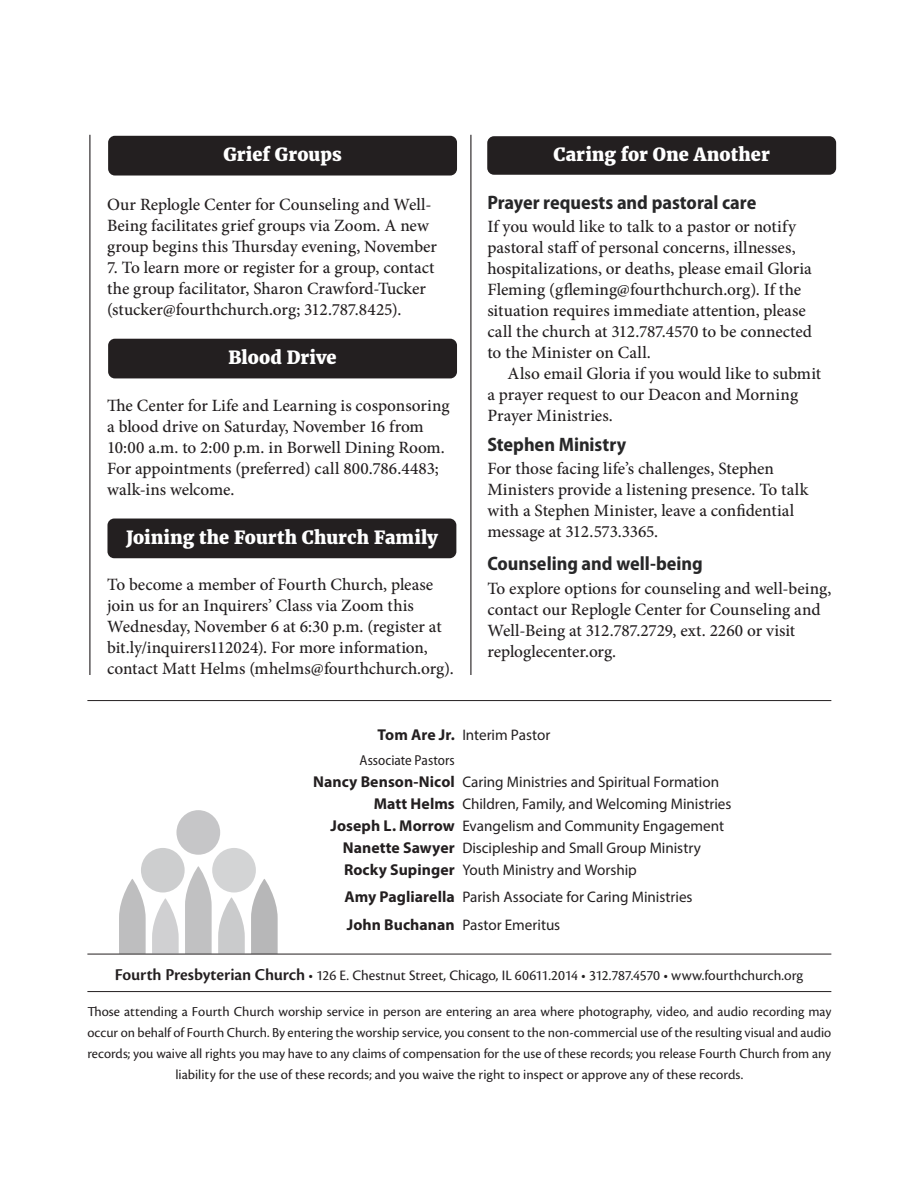
<style>
.page{position:relative;width:918px;height:1188px;background:#fff}
.page>*{position:absolute;margin:0;border:0;box-sizing:border-box;transform-origin:0 0}
.t1{font:700 semi-condensed 19.5px "Myriad Pro";color:#272728}
.t2{font:800 18px "Merriweather";letter-spacing:.005em;color:#fff}
.t3{font:500 17.25px/21px "Minion Pro";letter-spacing:-.005em;color:#231f20}
.t4{font:15.3px "Myriad Pro";letter-spacing:-.005em;color:#231f20}
.t5{font:15px "Cronos Pro";letter-spacing:-.005em;color:#231f20}
.t6{font:semi-condensed 14.4px "Myriad Pro";color:#231f20}
.t7{font:14.25px/21px "Cronos Pro";color:#231f20;text-align:center}
.s1{font-weight:700;font-size:15.75px}
.s2{font-weight:600;font-size:17.25px}
</style>
<div class="page">
<hr style="left:87px;top:954px;width:744px;height:1px;background:#231f20">
<div style="left:141px;top:848px;width:44px;height:45px;background:#cdcecf;border-radius:50%"></div>
<div style="left:212px;top:848px;width:44px;height:45px;background:#d3d4d5;border-radius:50%"></div>
<div style="left:176px;top:810px;width:44px;height:45px;background:#c6c6c8;border-radius:50%"></div>
<svg style="left:152px;top:898px;width:27px;height:56px"></svg>
<svg style="left:185px;top:866px;width:27px;height:88px"></svg>
<svg style="left:218px;top:897px;width:27px;height:57px"></svg>
<svg style="left:251px;top:879px;width:27px;height:75px"></svg>
<svg style="left:119px;top:879px;width:27px;height:75px"></svg>
<hr style="left:87px;top:991px;width:744px;height:1px;background:#231f20">
<hr style="left:470px;top:135px;width:1px;height:540px;background:#231f20">
<hr style="left:89px;top:135px;width:1px;height:540px;background:#231f20">
<div style="left:108px;top:136px;width:349px;height:40px;background:#231f20;border-radius:7px"></div>
<hr style="left:87px;top:700px;width:744px;height:1px;background:#231f20">
<div style="left:487px;top:136px;width:349px;height:39px;background:#231f20;border-radius:7px"></div>
<div style="left:108px;top:339px;width:349px;height:39px;background:#231f20;border-radius:7px"></div>
<div style="left:107px;top:519px;width:349px;height:39px;background:#231f20;border-radius:7px"></div>
<p class="t2" style="left:223px;top:143px;width:120px">Grief Groups</p>
<p class="t2" style="left:554px;top:144px;width:218px">Caring for One Another</p>
<p class="t3" style="left:107px;top:194px;width:331px">Our Replogle Center for Counseling and Well-<br>Being facilitates grief groups via Zoom. A new group begins this Thursday evening, November</p>
<p class="t3" style="left:107px;top:257px;width:329px">7. To learn more or register for a group, contact the group facilitator, Sharon Crawford-Tucker (stucker@fourthchurch.org; 312.787.8425).</p>
<p class="t2" style="left:228px;top:346px;width:110px">Blood Drive</p>
<p class="t3" style="left:107px;top:395px;width:344px">The Center for Life and Learning is cosponsoring a blood drive on Saturday, November 16 from 10:00 a.m. to 2:00 p.m. in Borwell Dining Room.<br>For appointments (preferred) call 800.786.4483; walk-ins welcome.</p>
<p class="t2" style="left:126px;top:526px;width:313px">Joining the Fourth Church Family</p>
<p class="t3" style="left:107px;top:574px;width:348px">To become a member of Fourth Church, please join us for an Inquirers’ Class via Zoom this Wednesday, November 6 at 6:30 p.m. (register at bit.ly/inquirers112024). For more information, contact Matt Helms (mhelms@fourthchurch.org).</p>
<p class="t1" style="left:487px;top:191px;width:271px">Prayer requests and pastoral care</p>
<p class="t3" style="left:487px;top:216px;width:326px">If you would like to talk to a pastor or notify pastoral staff of personal concerns, illnesses, hospitalizations, or deaths, please email Gloria Fleming (gfleming@fourthchurch.org). If the situation requires immediate attention, please call the church at 312.787.4570 to be connected to the Minister on Call.</p>
<p class="t3" style="left:487px;top:363px;width:335px;text-indent:20px">Also email Gloria if you would like to submit a prayer request to our Deacon and Morning<br>Prayer Ministries.</p>
<p class="t1" style="left:487px;top:434px;width:140px">Stephen Ministry</p>
<p class="t3" style="left:487px;top:458px;width:323px">For those facing life’s challenges, Stephen Ministers provide a listening presence. To talk with a Stephen Minister, leave a confidential message at 312.573.3365.</p>
<p class="t1" style="left:487px;top:553px;width:217px">Counseling and well-being</p>
<p class="t3" style="left:487px;top:578px;width:346px">To explore options for counseling and well-being, contact our Replogle Center for Counseling and Well-Being at 312.787.2729, ext. 2260 or visit reploglecenter.org.</p>
<p class="t4" style="left:378px;top:725px;width:174px"><span class="s1">Tom Are Jr.</span> Interim Pastor</p>
<p class="t6" style="left:359px;top:752px;width:97px">Associate Pastors</p>
<p class="t4" style="left:313px;top:772px;width:408px"><span class="s1">Nancy Benson-Nicol</span> Caring Ministries and Spiritual Formation</p>
<p class="t4" style="left:374px;top:794px;width:359px"><span class="s1">Matt Helms</span> Children, Family, and Welcoming Ministries</p>
<p class="t4" style="left:331px;top:816px;width:395px"><span class="s1">Joseph L. Morrow</span> Evangelism and Community Engagement</p>
<p class="t4" style="left:343px;top:838px;width:360px"><span class="s1">Nanette Sawyer</span> Discipleship and Small Group Ministry</p>
<p class="t4" style="left:344px;top:860px;width:294px"><span class="s1">Rocky Supinger</span> Youth Ministry and Worship</p>
<p class="t4" style="left:344px;top:887px;width:350px"><span class="s1">Amy Pagliarella</span> Parish Associate for Caring Ministries</p>
<p class="t4" style="left:347px;top:915px;width:215px"><span class="s1">John Buchanan</span> Pastor Emeritus</p>
<p class="t5" style="left:115px;top:967px;width:690px"><span class="s2">Fourth Presbyterian Church</span> • 126 E. Chestnut Street, Chicago, IL 60611.2014 • 312.787.4570 • www.fourthchurch.org</p>
<p class="t7" style="left:87px;top:1001px;width:745px">Those attending a Fourth Church worship service in person are entering an area where photography, video, and audio recording may occur on behalf of Fourth Church. By entering the worship service, you consent to the non-commercial use of the resulting visual and audio records; you waive all rights you may have to any claims of compensation for the use of these records; you release Fourth Church from any liability for the use of these records; and you waive the right to inspect or approve any of these records.</p>
</div>
